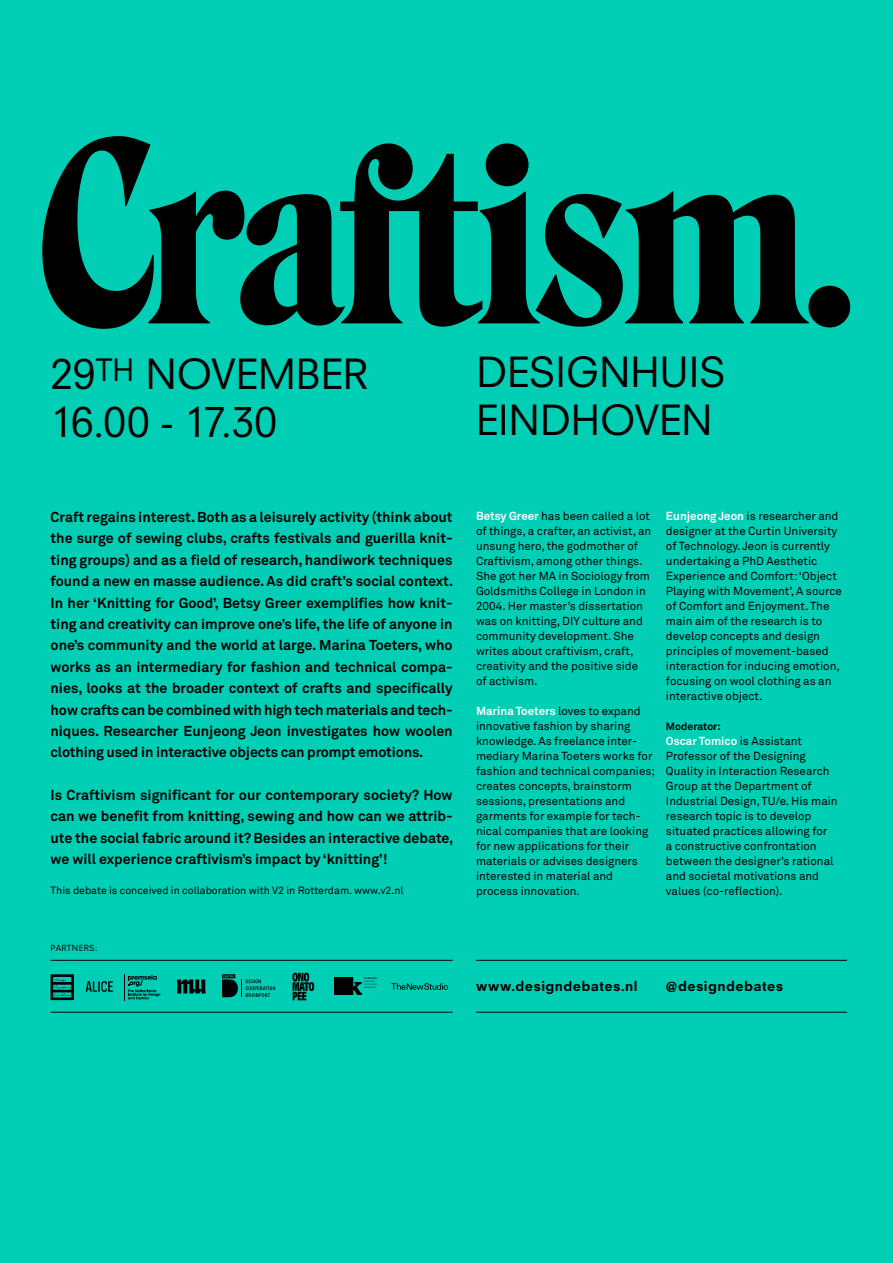
<style>
.page{position:relative;width:893px;height:1263px;background:#00cfb5}
.page>*{position:absolute;margin:0;border:0;box-sizing:border-box;transform-origin:0 0}
.t1{font:40.5px/48px "Neuzeit S";letter-spacing:-.01em;color:#000}
.t2{font:700 14.25px/21.5px "Akkurat Std";letter-spacing:-.01em;color:#000;text-align:justify}
.t3{font:800 13.5px "Neuzeit S";letter-spacing:.03em;color:#000}
.t4{font:11.55px/15px "Akkurat Std";color:#000}
.t5{font:10.5px "Akkurat Std";color:#000}
.t6{font:700 10.5px "Akkurat Std";color:#000}
.t7{font:8.25px "Neuzeit S";color:#000}
.s1{font-weight:700;color:#fff}
</style>
<div class="page">
<svg style="left:51px;top:974px;width:23px;height:26px"></svg>
<svg style="left:127px;top:975px;width:33px;height:25px"></svg>
<svg style="left:177px;top:979px;width:29px;height:14px"></svg>
<svg style="left:86px;top:981px;width:27px;height:11px"></svg>
<div style="left:334px;top:977px;width:5px;height:18px;background:#000"></div>
<hr style="left:339px;top:977px;width:4px;height:18px;background:#000">
<hr style="left:344px;top:977px;width:4px;height:18px;background:#000">
<svg style="left:349px;top:977px;width:28px;height:18px"></svg>
<svg style="left:391px;top:983px;width:57px;height:7px"></svg>
<svg style="left:222px;top:974px;width:53px;height:23px"></svg>
<svg style="left:292px;top:973px;width:22px;height:27px"></svg>
<hr style="left:51px;top:1012px;width:401px;height:1px;background:#000">
<hr style="left:51px;top:960px;width:401px;height:1px;background:#000">
<svg style="left:42px;top:136px;width:808px;height:193px"></svg>
<hr style="left:476px;top:1012px;width:371px;height:1px;background:#000">
<hr style="left:476px;top:960px;width:371px;height:1px;background:#000">
<h1 class="t1" style="left:51px;top:350px;width:123px">29<sup>TH</sup> NOVE</h1>
<h1 class="t1" style="left:51px;top:350px;width:318px;text-indent:207px">MBER<br>16.00 - 17.30</h1>
<h1 class="t1" style="left:476px;top:348px;width:251px">DESIGNHUIS<br>EINDHOVEN</h1>
<p class="t2" style="left:51px;top:506px;width:404px">Craft regains interest. Both as a leisurely activity (think about the surge of sewing clubs, crafts festivals and guerilla knit&shy;ting groups) and as a field of research, handiwork techniques found a new en masse audience. As did craft’s social context.<br>In her ‘Knitting for Good’, Betsy Greer exemplifies how knit&shy;ting and creativity can improve one’s life, the life of anyone in one’s community and the world at large. Marina Toeters, who works as an intermediary for fashion and technical compa&shy;nies, looks at the broader context of crafts and specifically how crafts can be combined with high tech materials and tech&shy;niques. Researcher Eunjeong Jeon investigates how woolen clothing used in interactive objects can prompt emotions.</p>
<p class="t2" style="left:51px;top:784px;width:404px">Is Craftivism significant for our contemporary society? How can we benefit from knitting, sewing and how can we attrib&shy;ute the social fabric around it? Besides an interactive debate, we will experience craftivism’s impact by ‘knitting’!</p>
<p class="t5" style="left:51px;top:884px;width:355px">This debate is conceived in collaboration with V2 in Rotterdam. www.v2.nl</p>
<p class="t7" style="left:51px;top:943px;width:18px">PARTNERS</p>
<p class="t7" style="left:95px;top:943px;width:4px">:</p>
<p class="t4" style="left:476px;top:508px;width:177px"><span class="s1">Betsy Greer</span> has been called a lot of things, a crafter, an activist, an unsung hero, the godmother of<br>Craftivism, among other things.<br>She got her MA in Sociology from<br>Goldsmiths College in London in<br>2004. Her master’s dissertation was on knitting, DIY culture and community development. She writes about craftivism, craft, creativity and the positive side of activism.</p>
<p class="t4" style="left:476px;top:703px;width:180px"><span class="s1">Marina Toeters</span> loves to expand innovative fashion by sharing knowledge. As freelance inter&shy;mediary Marina Toeters works for fashion and technical companies; creates concepts, brainstorm sessions, presentations and garments for example for tech&shy;nical companies that are looking for new applications for their materials or advises designers interested in material and process innovation.</p>
<p class="t4" style="left:666px;top:508px;width:177px"><span class="s1">Eunjeong Jeon</span> is researcher and designer at the Curtin University of Technology. Jeon is currently undertaking a PhD Aesthetic<br>Experience and Comfort: ‘Object<br>Playing with Movement’, A source of Comfort and Enjoyment. The main aim of the research is to develop concepts and design principles of movement-based interaction for inducing emotion, focusing on wool clothing as an interactive object.</p>
<p class="t6" style="left:666px;top:720px;width:56px">Moderator:</p>
<p class="t4" style="left:666px;top:733px;width:173px"><span class="s1">Oscar Tomico</span> is Assistant<br>Professor of the Designing<br>Quality in Interaction Research<br>Group at the Department of<br>Industrial Design, TU/e. His main research topic is to develop situated practices allowing for<br>a constructive confrontation between the designer’s rational and societal motivations and values (co-reflection).</p>
<p class="t3" style="left:476px;top:977px;width:163px">www.designdebates.nl</p>
<p class="t3" style="left:666px;top:977px;width:119px">@designdebates</p>
</div>
